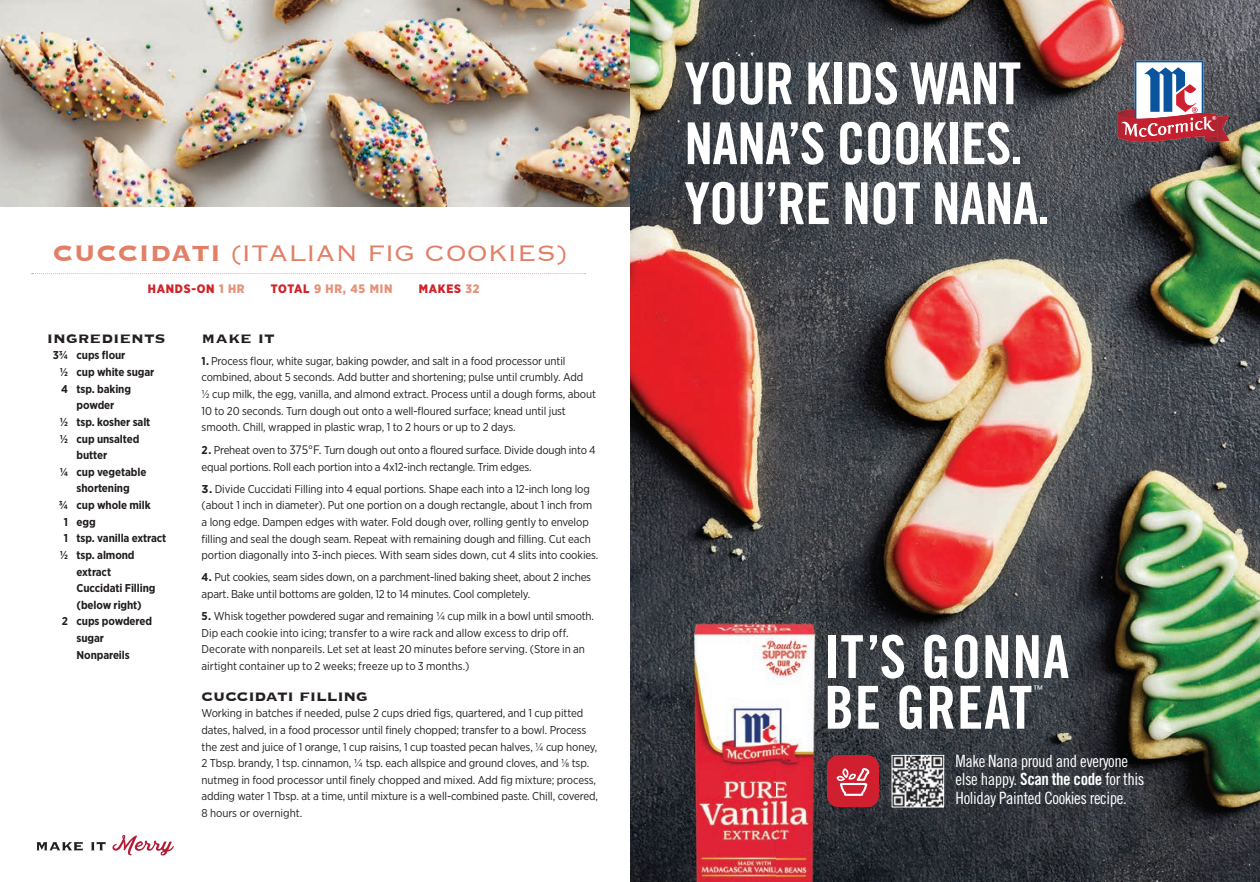
<style>
.page{position:relative;width:1260px;height:882px;background:#fff}
.page>*{position:absolute;margin:0;border:0;box-sizing:border-box;transform-origin:0 0}
.t1{font:59.32px/50.8px "Trade Gothic LT Std Bd Cn 20";letter-spacing:.015em;color:#fff}
.t2{font:57.93px/60px "Trade Gothic LT Std Bd Cn 20";letter-spacing:-.015em;color:#fff}
.t3{font:300 29.22px "Copperplate";color:#e18066}
.Recipe_Steps{font:700 19.25px "Copperplate";color:#231f20}
.t4{font:16.8px/18.2px "Trade Gothic LT Std Cn 18";letter-spacing:-.025em;color:#fff}
.Recipe_Prep___Serve{font:900 12.25px "Gotham Narrow";letter-spacing:.06em;color:#d1232a}
.Recipe_Prep___Serve-2{font:900 12.25px "Gotham Narrow";letter-spacing:.06em;color:#e59279}
.Recipe_Steps-2{font:11.38px/16.6px "Gotham Narrow";letter-spacing:-.01em;color:#231f20}
.t5{font:700 11.38px/16.6px "Gotham Narrow";letter-spacing:-.01em;color:#231f20;text-align:center}
.t6{font:10.33px "Trade Gothic LT Std";color:#fff}
.s1{font-weight:700}
.s2{color:#e59279}
.s3{color:#d1232a}
.s4{font-size:12.25px}
.s5{font-family:"Gotham";font-weight:700}
.s6{font-family:"Trade Gothic LT Std Bd Cn 20"}
</style>
<div class="page">
<img style="left:630px;top:0;width:630px;height:882px">
<img style="left:685px;top:618px;width:135px;height:264px">
<svg style="left:891px;top:755px;width:53px;height:53px;background:#929293"></svg>
<svg style="left:827px;top:755px;width:52px;height:52px;background:#cd3846"></svg>
<svg style="left:1117px;top:61px;width:112px;height:82px"></svg>
<img style="left:0;top:0;width:630px;height:206px">
<svg style="left:32px;top:273px;width:554px;height:1px"></svg>
<svg style="left:112px;top:835px;width:62px;height:21px"></svg>
<svg style="left:37px;top:842px;width:69px;height:9px"></svg>
<p class="t3" style="left:53px;top:234px;width:516px"><span class="s1">CUCCIDATI</span> (ITALIAN FIG COOKIES)</p>
<p class="Recipe_Prep___Serve" style="left:148px;top:281px;width:98px">HANDS-ON <span class="s2">1 HR</span></p>
<p class="Recipe_Prep___Serve-2" style="left:271px;top:281px;width:123px"><span class="s3">TOTAL</span> 9 HR, 45 MIN</p>
<p class="Recipe_Prep___Serve" style="left:419px;top:281px;width:62px">MAKES <span class="s2">32</span></p>
<p class="Recipe_Steps" style="left:47px;top:325px;width:120px">ingredients</p>
<p class="t5" style="left:53px;top:347px;width:74px">3¾ cups flour</p>
<p class="t5" style="left:60px;top:364px;width:96px">½ cup white sugar</p>
<p class="t5" style="left:61px;top:380px;width:72px">4 tsp. baking powder</p>
<p class="t5" style="left:60px;top:414px;width:92px">½ tsp. kosher salt</p>
<p class="t5" style="left:77px;top:430px;width:64px;text-align:left;text-indent:-17px">½ cup unsalted butter</p>
<p class="t5" style="left:60px;top:463px;width:88px">¼ cup vegetable shortening</p>
<p class="t5" style="left:59px;top:497px;width:93px">¾ cup whole milk</p>
<p class="t5" style="left:64px;top:513px;width:34px">1 egg</p>
<p class="t5" style="left:64px;top:530px;width:104px">1 tsp. vanilla extract</p>
<p class="t5" style="left:60px;top:547px;width:76px">½ tsp. almond extract</p>
<p class="t5" style="left:77px;top:580px;width:80px;text-align:left">Cuccidati Filling (below right)</p>
<p class="t5" style="left:77px;top:613px;width:77px;text-align:left;text-indent:-15px">2 cups powdered sugar</p>
<p class="t5" style="left:77px;top:646px;width:55px">Nonpareils</p>
<p class="Recipe_Steps" style="left:202px;top:325px;width:75px">make it</p>
<p class="Recipe_Steps-2" style="left:202px;top:352px;width:396px"><span class="s1">1.</span> Process flour, white sugar, baking powder, and salt in a food processor until combined, about 5 seconds. Add butter and shortening; pulse until crumbly. Add<br>½ cup milk, the egg, vanilla, and almond extract. Process until a dough forms, about 10 to 20 seconds. Turn dough out onto a well-floured surface; knead until just smooth. Chill, wrapped in plastic wrap, 1 to 2 hours or up to 2 days.</p>
<p class="Recipe_Steps-2" style="left:202px;top:442px;width:396px"><span class="s1">2.</span> Preheat oven to <span class="s4">375°F.</span> Turn dough out onto a floured surface. Divide dough into 4 equal portions. Roll each portion into a 4x12-inch rectangle. Trim edges.</p>
<p class="Recipe_Steps-2" style="left:202px;top:480px;width:398px"><span class="s5">3.</span> Divide Cuccidati Filling into 4 equal portions. Shape each into a 12-inch long log (about 1 inch in diameter). Put one portion on a dough rectangle, about 1 inch from a long edge. Dampen edges with water. Fold dough over, rolling gently to envelop filling and seal the dough seam. Repeat with remaining dough and filling. Cut each portion diagonally into 3-inch pieces. With seam sides down, cut 4 slits into cookies.</p>
<p class="Recipe_Steps-2" style="left:202px;top:569px;width:391px"><span class="s1">4.</span> Put cookies, seam sides down, on a parchment-lined baking sheet, about 2 inches apart. Bake until bottoms are golden, 12 to 14 minutes. Cool completely.</p>
<p class="Recipe_Steps-2" style="left:202px;top:607px;width:394px"><span class="s1">5.</span> Whisk together powdered sugar and remaining 1/4 cup milk in a bowl until smooth.<br>Dip each cookie into icing; transfer to a wire rack and allow excess to drip off.<br>Decorate with nonpareils. Let set at least 20 minutes before serving. (Store in an airtight container up to 2 weeks; freeze up to 3 months.)</p>
<p class="Recipe_Steps" style="left:202px;top:683px;width:168px">cuccidati filling</p>
<p class="Recipe_Steps-2" style="left:202px;top:705px;width:398px">Working in batches if needed, pulse 2 cups dried figs, quartered, and 1 cup pitted dates, halved, in a food processor until finely chopped; transfer to a bowl. Process the zest and juice of 1 orange, 1 cup raisins, 1 cup toasted pecan halves, ¼ cup honey, 2 Tbsp. brandy, 1 tsp. cinnamon, 1/4 tsp. each allspice and ground cloves, and ⅛ tsp. nutmeg in food processor until finely chopped and mixed. Add fig mixture; process, adding water 1 Tbsp. at a time, until mixture is a well-combined paste. Chill, covered, 8 hours or overnight.</p>
<p class="t2" style="left:684px;top:53px;width:368px">YOUR KIDS WANT<br>NANA’S COOKIES.<br>YOU’RE NOT NANA.</p>
<p class="t1" style="left:823px;top:631px;width:248px">IT’S GONNA<br>BE GREAT</p>
<p class="t6" style="left:1033px;top:683px;width:12px">™</p>
<p class="t4" style="left:956px;top:752px;width:190px">Make Nana proud and everyone else happy. <span class="s6">Scan the code</span> for this<br>Holiday Painted Cookies recipe.</p>
</div>
